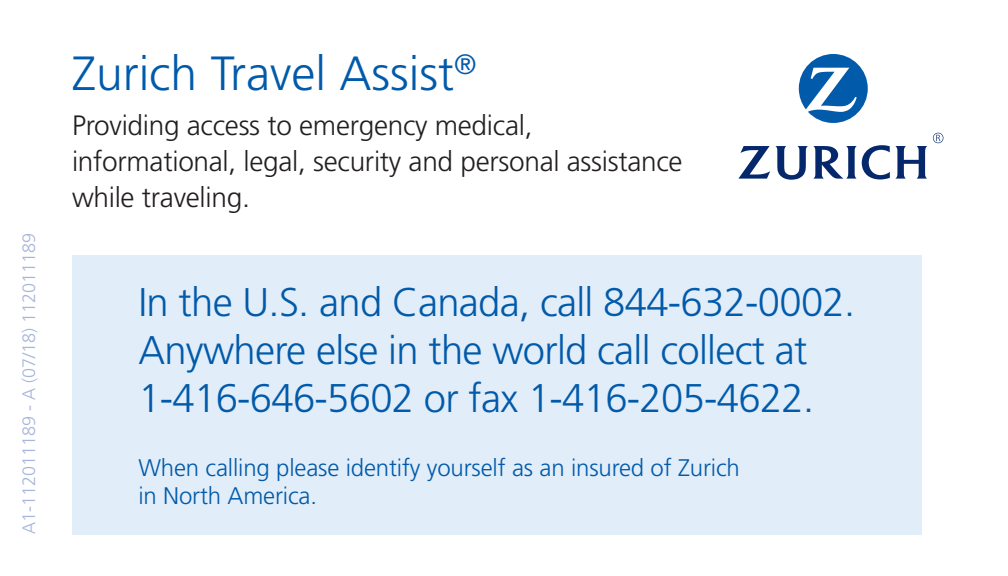
<style>
.page{position:relative;width:1008px;height:576px;background:#fff}
.page>*{position:absolute;margin:0;border:0;box-sizing:border-box;transform-origin:0 0}
.t1{font:300 48px "Frutiger LT Std";color:#015aaa}
.t2{font:300 40px "Frutiger LT Std";letter-spacing:-.015em;color:#015aaa}
.t3{font:300 28px/36px "Frutiger LT Std";letter-spacing:-.01em;color:#231f20}
.t4{font:300 24px/28px "Frutiger LT Std";letter-spacing:-.005em;color:#015aaa}
.t5{font:300 18px "Frutiger LT Std";color:#a7b5db}
.s1{font-size:28.8px}
</style>
<div class="page">
<div style="left:72px;top:255px;width:850px;height:279px;background:#e1edf8"></div>
<svg style="left:799px;top:54px;width:69px;height:69px"></svg>
<svg style="left:738px;top:133px;width:205px;height:47px"></svg>
<p class="t5" style="left:19px;top:534px;width:303px;rotate:-90deg">A1-112011189 - A (07/18) 112011189</p>
<p class="t1" style="left:72px;top:46px;width:406px">Zurich Travel Assist<sup>®</sup></p>
<p class="t3" style="left:72px;top:107px;width:612px">Providing access to emergency medical, informational, legal, security and personal assistance while traveling<span class="s1">.</span></p>
<p class="t2" style="left:138px;top:279px;width:718px">In the U.S. and Canada, call 844-632-0002.</p>
<p class="t2" style="left:138px;top:327px;width:671px">Anywhere else in the world call collect at</p>
<p class="t2" style="left:138px;top:375px;width:677px">1-416-646-5602 or fax 1-416-205-4622.</p>
<p class="t4" style="left:138px;top:454px;width:603px">When calling please identify yourself as an insured of Zurich in North America.</p>
</div>
